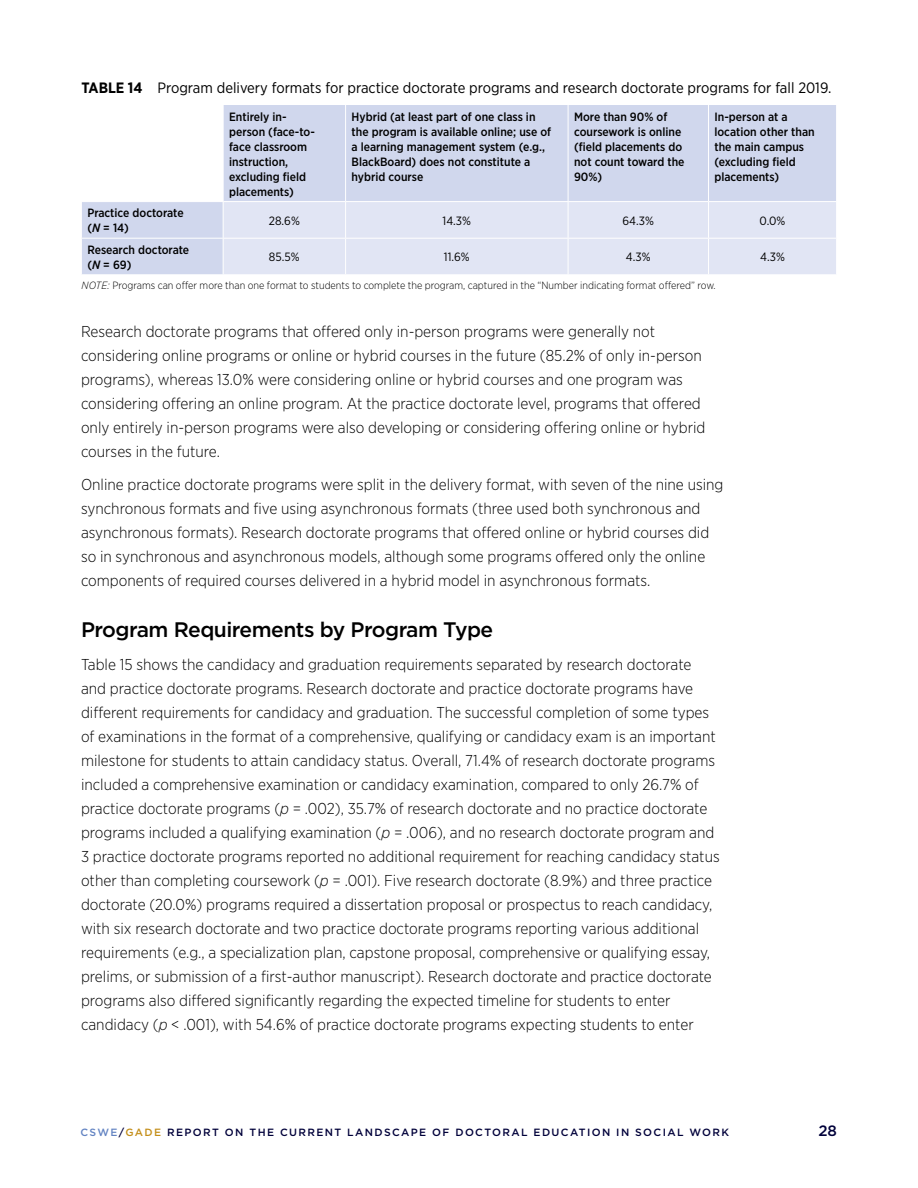
<style>
.page{position:relative;width:918px;height:1188px;background:#fff}
.page>*{position:absolute;margin:0;border:0;box-sizing:border-box;transform-origin:0 0}
.t1{font:500 21px "Gotham";letter-spacing:-.025em;color:#000}
.t2{font:300 15.75px/24px "Gotham Narrow";color:#000}
.t3{font:15px "Gotham Narrow";color:#000}
.t4{font:500 15px "Gotham";color:#00013a}
.t5{font:500 12px/15px "Gotham Narrow";color:#000}
.t6{font:12px "Gotham Narrow";color:#000}
.t7{font:300 10.5px "Gotham Narrow";color:#000}
.t8{font:500 10.5px "Gotham";letter-spacing:.13em;color:#00013a}
.s1{font-weight:700}
.s2{font-style:italic}
.s3{color:#6283c2}
.s4{color:#c48f1b}
</style>
<div class="page">
<svg style="left:82px;top:105px;width:754px;height:169px;fill:#d0d7ed"></svg>
<div style="left:224px;top:202px;width:612px;height:72px;background:#e1e5f4"></div>
<hr style="left:345px;top:105px;width:1px;height:96px;background:#fff">
<hr style="left:568px;top:105px;width:1px;height:96px;background:#fff">
<hr style="left:708px;top:105px;width:1px;height:96px;background:#fff">
<hr style="left:568px;top:202px;width:1px;height:36px;background:#fff">
<hr style="left:708px;top:202px;width:1px;height:36px;background:#fff">
<hr style="left:81px;top:238px;width:142px;height:1px;background:#fff">
<hr style="left:346px;top:238px;width:222px;height:1px;background:#fff">
<hr style="left:568px;top:238px;width:140px;height:1px;background:#fff">
<hr style="left:568px;top:239px;width:1px;height:35px;background:#fff">
<hr style="left:708px;top:238px;width:129px;height:1px;background:#fff">
<hr style="left:708px;top:239px;width:1px;height:35px;background:#fff">
<hr style="left:345px;top:239px;width:1px;height:35px;background:#fff">
<hr style="left:223px;top:105px;width:1px;height:96px;background:#fff">
<hr style="left:346px;top:201px;width:222px;height:1px;background:#fff">
<hr style="left:568px;top:201px;width:140px;height:1px;background:#fff">
<hr style="left:708px;top:201px;width:129px;height:1px;background:#fff">
<hr style="left:223px;top:201px;width:123px;height:1px;background:#fff">
<hr style="left:345px;top:202px;width:1px;height:36px;background:#fff">
<hr style="left:223px;top:238px;width:123px;height:1px;background:#fff">
<hr style="left:81px;top:201px;width:142px;height:1px;background:#fff">
<hr style="left:223px;top:202px;width:1px;height:36px;background:#fff">
<hr style="left:223px;top:239px;width:1px;height:35px;background:#fff">
<p class="t3" style="left:81px;top:78px;width:752px"><span class="s1">TABLE 14</span> Program delivery formats for practice doctorate programs and research doctorate programs for fall 2019.</p>
<p class="t5" style="left:229px;top:109px;width:87px">Entirely in&shy;person (face-to&shy;face classroom instruction, excluding field placements)</p>
<p class="t5" style="left:352px;top:109px;width:201px">Hybrid (at least part of one class in the program is available online; use of a learning management system (e.g.,<br>BlackBoard) does not constitute a hybrid course</p>
<p class="t5" style="left:574px;top:109px;width:112px">More than 90% of coursework is online (field placements do not count toward the<br>90%)</p>
<p class="t5" style="left:714px;top:109px;width:102px">In-person at a location other than the main campus (excluding field placements)</p>
<p class="t5" style="left:87px;top:205px;width:98px">Practice doctorate (<span class="s2">N</span> = 14)</p>
<p class="t6" style="left:269px;top:213px;width:33px">28.6%</p>
<p class="t6" style="left:443px;top:213px;width:30px">14.3%</p>
<p class="t6" style="left:623px;top:213px;width:33px">64.3%</p>
<p class="t6" style="left:760px;top:213px;width:27px">0.0%</p>
<p class="t5" style="left:87px;top:242px;width:103px">Research doctorate (<span class="s2">N</span> = 69)</p>
<p class="t6" style="left:269px;top:250px;width:32px">85.5%</p>
<p class="t6" style="left:444px;top:250px;width:27px">11.6%</p>
<p class="t6" style="left:626px;top:250px;width:26px">4.3%</p>
<p class="t6" style="left:760px;top:250px;width:26px">4.3%</p>
<p class="t7" style="left:81px;top:279px;width:634px"><span class="s2">NOTE:</span> Programs can offer more than one format to students to complete the program, captured in the “Number indicating format offered” row.</p>
<p class="t2" style="left:81px;top:319px;width:626px">Research doctorate programs that offered only in-person programs were generally not considering online programs or online or hybrid courses in the future (85.2% of only in-person programs), whereas 13.0% were considering online or hybrid courses and one program was considering offering an online program. At the practice doctorate level, programs that offered only entirely in-person programs were also developing or considering offering online or hybrid courses in the future.</p>
<p class="t2" style="left:81px;top:472px;width:644px">Online practice doctorate programs were split in the delivery format, with seven of the nine using synchronous formats and five using asynchronous formats (three used both synchronous and asynchronous formats). Research doctorate programs that offered online or hybrid courses did so in synchronous and asynchronous models, although some programs offered only the online components of required courses delivered in a hybrid model in asynchronous formats.</p>
<h1 class="t1" style="left:81px;top:616px;width:414px">Program Requirements by Program Type</h1>
<p class="t2" style="left:81px;top:652px;width:640px">Table 15 shows the candidacy and graduation requirements separated by research doctorate and practice doctorate programs. Research doctorate and practice doctorate programs have different requirements for candidacy and graduation. The successful completion of some types of examinations in the format of a comprehensive, qualifying or candidacy exam is an important milestone for students to attain candidacy status. Overall, 71.4% of research doctorate programs included a comprehensive examination or candidacy examination, compared to only 26.7% of practice doctorate programs (<span class="s2">p</span> = .002), 35.7% of research doctorate and no practice doctorate programs included a qualifying examination (<span class="s2">p</span> = .006), and no research doctorate program and 3 practice doctorate programs reported no additional requirement for reaching candidacy status other than completing coursework (<span class="s2">p</span> = .001). Five research doctorate (8.9%) and three practice doctorate (20.0%) programs required a dissertation proposal or prospectus to reach candidacy, with six research doctorate and two practice doctorate programs reporting various additional requirements (e.g., a specialization plan, capstone proposal, comprehensive or qualifying essay, prelims, or submission of a first-author manuscript). Research doctorate and practice doctorate programs also differed significantly regarding the expected timeline for students to enter candidacy (<span class="s2">p</span> &lt; .001), with 54.6% of practice doctorate programs expecting students to enter</p>
<p class="t8" style="left:80px;top:1125px;width:650px"><span class="s3">CSWE</span>/<span class="s4">GADE</span> REPORT ON THE CURRENT LANDSCAPE OF DOCTORAL EDUCATION IN SOCIAL WORK</p>
<p class="t4" style="left:818px;top:1121px;width:20px">28</p>
</div>
